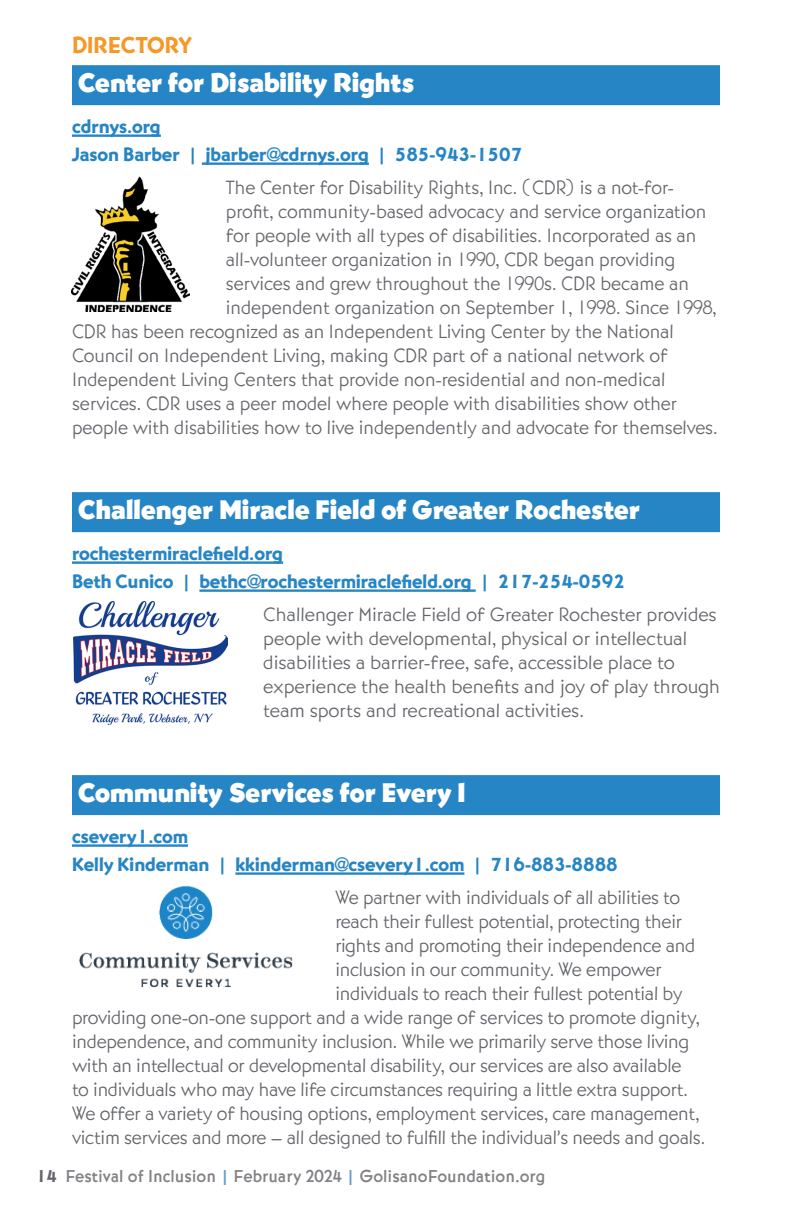
<style>
.page{position:relative;width:792px;height:1224px;background:#fff}
.page>*{position:absolute;margin:0;border:0;box-sizing:border-box;transform-origin:0 0}
.Dir_Organization{font:28px "Bernhard Got URW Ext Hea";letter-spacing:.01em;color:#fff}
.t1{font:24px "Bernhard Got URW Hea";color:#f59826}
.Dir_Description{font:300 20px/24px "Bernhard Got URW";letter-spacing:-.01em;color:#62656a}
.dir_contacts{font:20px "Bernhard Got URW Hea";color:#2685c4}
.t2{font:500 18px "Bernhard Got URW";color:#828084}
.s1{font-family:"Bernhard Got URW Hea";font-weight:400;color:#62656a}
.s2{color:#659bd0}
</style>
<div class="page">
<div style="left:72px;top:65px;width:648px;height:40px;background:#2685c4"></div>
<hr style="left:72px;top:134px;width:89px;height:3px;background:#2685c4">
<hr style="left:202px;top:162px;width:167px;height:3px;background:#2685c4">
<div style="left:72px;top:492px;width:648px;height:40px;background:#2685c4"></div>
<hr style="left:72px;top:561px;width:211px;height:3px;background:#2685c4">
<hr style="left:199px;top:589px;width:277px;height:3px;background:#2685c4">
<div style="left:72px;top:775px;width:648px;height:40px;background:#2685c4"></div>
<hr style="left:72px;top:844px;width:116px;height:3px;background:#2685c4">
<hr style="left:235px;top:872px;width:229px;height:3px;background:#2685c4">
<img style="left:73px;top:602px;width:154px;height:122px">
<img style="left:79px;top:885px;width:214px;height:103px">
<img style="left:72px;top:176px;width:118px;height:135px">
<p class="t1" style="left:72px;top:30px;width:122px">DIRECTORY</p>
<p class="Dir_Organization" style="left:78px;top:66px;width:337px">Center for Disability Rights</p>
<p class="dir_contacts" style="left:72px;top:114px;width:90px">cdrnys.org</p>
<p class="dir_contacts" style="left:72px;top:142px;width:452px">Jason Barber | jbarber@cdrnys.org | 585-943-1507</p>
<p class="Dir_Description" style="left:226px;top:176px;width:450px">The Center for Disability Rights, Inc. (CDR) is a not-for-</p>
<p class="Dir_Description" style="left:226px;top:200px;width:482px">profit, community-based advocacy and service organization</p>
<p class="Dir_Description" style="left:226px;top:224px;width:472px">for people with all types of disabilities. Incorporated as an</p>
<p class="Dir_Description" style="left:226px;top:248px;width:451px">all-volunteer organization in 1990, CDR began providing</p>
<p class="Dir_Description" style="left:226px;top:272px;width:465px">services and grew throughout the 1990s. CDR became an</p>
<p class="Dir_Description" style="left:226px;top:296px;width:492px">independent organization on September 1, 1998. Since 1998,</p>
<p class="Dir_Description" style="left:72px;top:320px;width:603px">CDR has been recognized as an Independent Living Center by the National</p>
<p class="Dir_Description" style="left:72px;top:344px;width:597px">Council on Independent Living, making CDR part of a national network of</p>
<p class="Dir_Description" style="left:72px;top:368px;width:595px">Independent Living Centers that provide non-residential and non-medical</p>
<p class="Dir_Description" style="left:72px;top:392px;width:607px">services. CDR uses a peer model where people with disabilities show other</p>
<p class="Dir_Description" style="left:72px;top:416px;width:647px">people with disabilities how to live independently and advocate for themselves.</p>
<p class="Dir_Organization" style="left:78px;top:493px;width:563px">Challenger Miracle Field of Greater Rochester</p>
<p class="dir_contacts" style="left:72px;top:541px;width:213px">rochestermiraclefield.org</p>
<p class="dir_contacts" style="left:72px;top:569px;width:555px">Beth Cunico | bethc@rochestermiraclefield.org | 217-254-0592</p>
<p class="Dir_Description" style="left:263px;top:603px;width:458px">Challenger Miracle Field of Greater Rochester provides people with developmental, physical or intellectual disabilities a barrier-free, safe, accessible place to experience the health benefits and joy of play through team sports and recreational activities.</p>
<p class="Dir_Organization" style="left:78px;top:776px;width:395px">Community Services for Every1</p>
<p class="dir_contacts" style="left:72px;top:824px;width:118px">csevery1.com</p>
<p class="dir_contacts" style="left:72px;top:852px;width:547px">Kelly Kinderman | kkinderman@csevery1.com | 716-883-8888</p>
<p class="Dir_Description" style="left:335px;top:886px;width:346px">We partner with individuals of all abilities to</p>
<p class="Dir_Description" style="left:335px;top:910px;width:348px">reach their fullest potential, protecting their</p>
<p class="Dir_Description" style="left:335px;top:934px;width:362px">rights and promoting their independence and</p>
<p class="Dir_Description" style="left:335px;top:958px;width:328px">inclusion in our community. We empower</p>
<p class="Dir_Description" style="left:335px;top:982px;width:349px">individuals to reach their fullest potential by</p>
<p class="Dir_Description" style="left:72px;top:1006px;width:629px">providing one-on-one support and a wide range of services to promote dignity,</p>
<p class="Dir_Description" style="left:72px;top:1030px;width:619px">independence, and community inclusion. While we primarily serve those living</p>
<p class="Dir_Description" style="left:72px;top:1054px;width:611px">with an intellectual or developmental disability, our services are also available</p>
<p class="Dir_Description" style="left:72px;top:1078px;width:618px">to individuals who may have life circumstances requiring a little extra support.</p>
<p class="Dir_Description" style="left:72px;top:1102px;width:629px">We offer a variety of housing options, employment services, care management,</p>
<p class="Dir_Description" style="left:72px;top:1126px;width:635px">victim services and more – all designed to fulfill the individual’s needs and goals.</p>
<p class="t2" style="left:36px;top:1166px;width:511px"><span class="s1">14</span> Festival of Inclusion <span class="s2">|</span> February 2024 <span class="s2">|</span> GolisanoFoundation.org</p>
</div>
